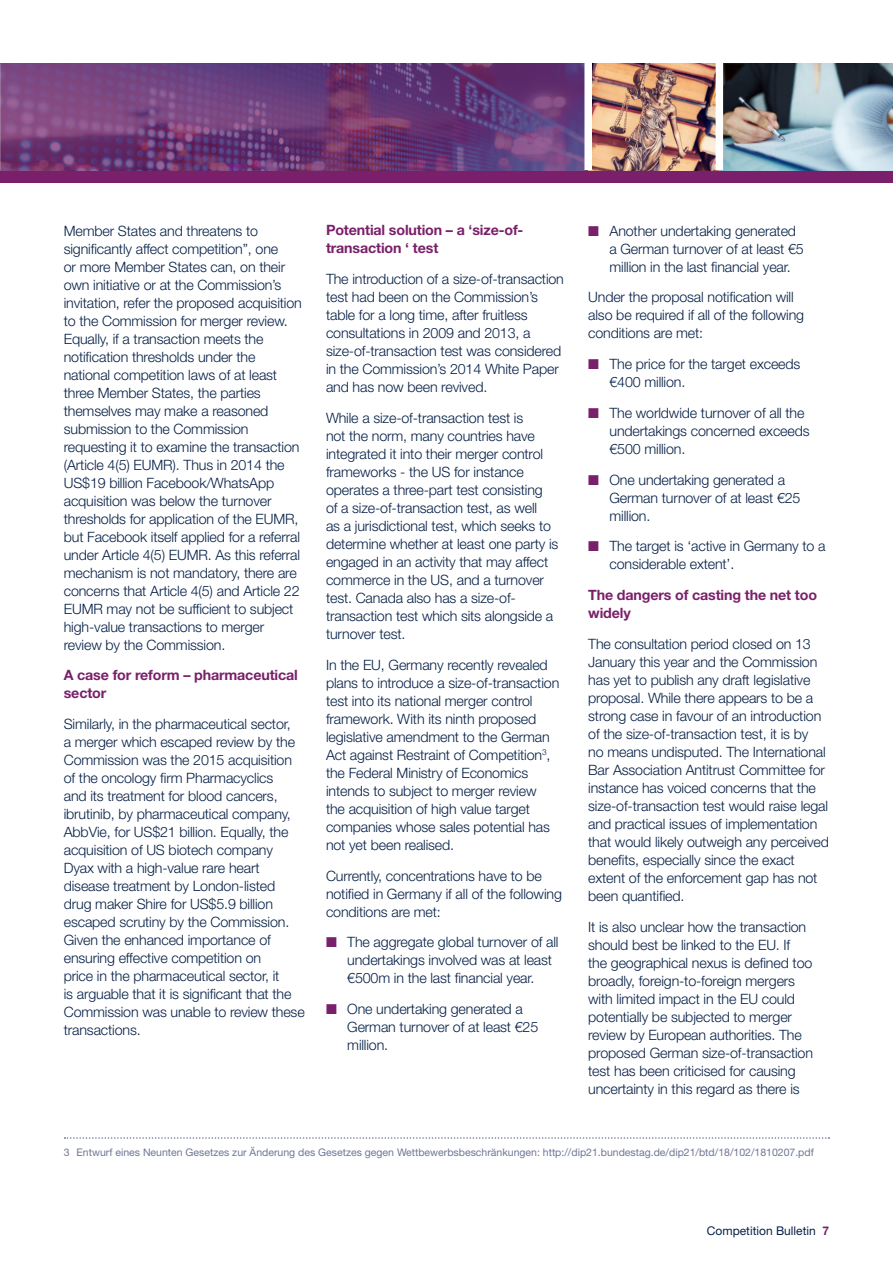
<style>
.page{position:relative;width:893px;height:1263px;background:#fff}
.page>*{position:absolute;margin:0;border:0;box-sizing:border-box;transform-origin:0 0}
.t1{font:300 14.25px/18px "Helvetica Neue LT Std";letter-spacing:-.01em;color:#062047}
.t2{font:700 14.25px/18px "Helvetica Neue LT Std";letter-spacing:-.01em;color:#7a206a}
.t3{font:12px "Helvetica Neue LT Std";color:#062047}
.t4{font:10.5px "Helvetica Neue LT Std";color:#6e7697}
.s1{color:#7a206a}
.s2{font-weight:700;color:#7a206a}
</style>
<div class="page">
<div style="left:0;top:170px;width:893px;height:13px;background:#7a206a"></div>
<img style="left:592px;top:64px;width:124px;height:106px">
<img style="left:723px;top:64px;width:170px;height:106px">
<img style="left:1px;top:64px;width:583px;height:106px">
<img style="left:0;top:64px;width:1px;height:106px">
<svg style="left:65px;top:1137px;width:764px;height:2px"></svg>
<p class="t1" style="left:64px;top:221px;width:240px">Member States and threatens to significantly affect competition”, one<br>or more Member States can, on their own initiative or at the Commission’s invitation, refer the proposed acquisition to the Commission for merger review.<br>Equally, if a transaction meets the notification thresholds under the national competition laws of at least three Member States, the parties themselves may make a reasoned submission to the Commission requesting it to examine the transaction (Article 4(5) EUMR). Thus in 2014 the US$19 billion Facebook/WhatsApp acquisition was below the turnover thresholds for application of the EUMR, but Facebook itself applied for a referral under Article 4(5) EUMR. As this referral mechanism is not mandatory, there are concerns that Article 4(5) and Article 22<br>EUMR may not be sufficient to subject high-value transactions to merger review by the Commission.</p>
<p class="t2" style="left:64px;top:666px;width:236px">A case for reform – pharmaceutical sector</p>
<p class="t1" style="left:64px;top:715px;width:242px">Similarly, in the pharmaceutical sector,<br>a merger which escaped review by the Commission was the 2015 acquisition of the oncology firm Pharmacyclics<br>and its treatment for blood cancers, ibrutinib, by pharmaceutical company, AbbVie, for US$21 billion. Equally, the acquisition of US biotech company Dyax with a high-value rare heart disease treatment by London-listed drug maker Shire for US$5.9 billion escaped scrutiny by the Commission.<br>Given the enhanced importance of ensuring effective competition on<br>price in the pharmaceutical sector, it<br>is arguable that it is significant that the Commission was unable to review these transactions.</p>
<p class="t2" style="left:326px;top:221px;width:199px">Potential solution – a ‘size-of&shy;transaction ‘ test</p>
<p class="t1" style="left:326px;top:270px;width:239px">The introduction of a size-of-transaction test had been on the Commission’s table for a long time, after fruitless consultations in 2009 and 2013, a size-of-transaction test was considered in the Commission’s 2014 White Paper and has now been revived.</p>
<p class="t1" style="left:326px;top:409px;width:234px">While a size-of-transaction test is<br>not the norm, many countries have integrated it into their merger control frameworks - the US for instance operates a three-part test consisting<br>of a size-of-transaction test, as well<br>as a jurisdictional test, which seeks to determine whether at least one party is engaged in an activity that may affect commerce in the US, and a turnover test. Canada also has a size-of&shy;transaction test which sits alongside a turnover test.</p>
<p class="t1" style="left:326px;top:655px;width:235px">In the EU, Germany recently revealed plans to introduce a size-of-transaction test into its national merger control framework. With its ninth proposed legislative amendment to the German Act against Restraint of Competition<sup>3</sup>, the Federal Ministry of Economics intends to subject to merger review<br>the acquisition of high value target companies whose sales potential has not yet been realised.</p>
<p class="t1" style="left:326px;top:866px;width:237px">Currently, concentrations have to be notified in Germany if all of the following conditions are met:</p>
<p class="t1" style="left:347px;top:933px;width:213px;text-indent:-21px"><span class="s1">■</span> The aggregate global turnover of all undertakings involved was at least €500m in the last financial year.</p>
<p class="t1" style="left:347px;top:1000px;width:193px;text-indent:-21px"><span class="s1">■</span> One undertaking generated a<br>German turnover of at least €25 million.</p>
<p class="t1" style="left:609px;top:221px;width:196px;text-indent:-21px"><span class="s1">■</span> Another undertaking generated a German turnover of at least €5 million in the last financial year.</p>
<p class="t1" style="left:588px;top:288px;width:217px">Under the proposal notification will also be required if all of the following conditions are met:</p>
<p class="t1" style="left:609px;top:355px;width:192px;text-indent:-21px"><span class="s1">■</span> The price for the target exceeds €400 million.</p>
<p class="t1" style="left:609px;top:403px;width:202px;text-indent:-21px"><span class="s1">■</span> The worldwide turnover of all the undertakings concerned exceeds €500 million.</p>
<p class="t1" style="left:609px;top:470px;width:193px;text-indent:-21px"><span class="s1">■</span> One undertaking generated a<br>German turnover of at least €25 million.</p>
<p class="t1" style="left:609px;top:537px;width:218px;text-indent:-21px"><span class="s1">■</span> The target is ‘active in Germany to a considerable extent’.</p>
<p class="t2" style="left:588px;top:586px;width:230px">The dangers of casting the net too widely</p>
<p class="t1" style="left:588px;top:634px;width:242px">The consultation period closed on 13<br>January this year and the Commission has yet to publish any draft legislative proposal. While there appears to be a strong case in favour of an introduction of the size-of-transaction test, it is by<br>no means undisputed. The International Bar Association Antitrust Committee for instance has voiced concerns that the size-of-transaction test would raise legal and practical issues of implementation that would likely outweigh any perceived benefits, especially since the exact extent of the enforcement gap has not been quantified.</p>
<p class="t1" style="left:588px;top:917px;width:226px">It is also unclear how the transaction should best be linked to the EU. If<br>the geographical nexus is defined too broadly, foreign-to-foreign mergers with limited impact in the EU could potentially be subjected to merger review by European authorities. The proposed German size-of-transaction test has been criticised for causing uncertainty in this regard as there is</p>
<p class="t4" style="left:64px;top:1146px;width:752px">3 Entwurf eines Neunten Gesetzes zur Änderung des Gesetzes gegen Wettbewerbsbeschränkungen: http://dip21.bundestag.de/dip21/btd/18/102/1810207.pdf</p>
<p class="t3" style="left:707px;top:1224px;width:124px">Competition Bulletin <span class="s2">7</span></p>
</div>
